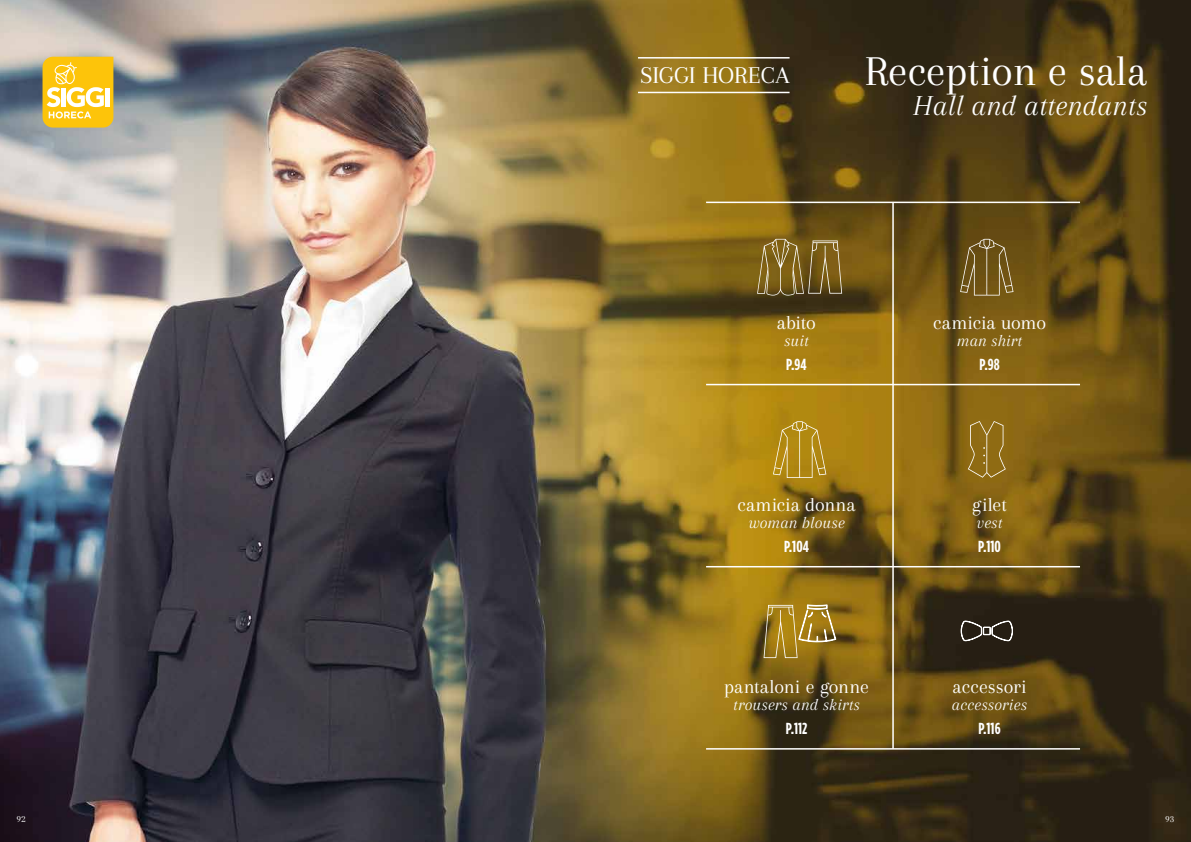
<style>
.page{position:relative;width:1191px;height:842px;background:#fff}
.page>*{position:absolute;margin:0;border:0;box-sizing:border-box;transform-origin:0 0}
.t1{font:44px "Arapey";color:#fff}
.t2{font:italic 30px "Arapey";color:#fff}
.t3{font:25px "Arapey";letter-spacing:-.01em;color:#fff}
.t4{font:20px "Arapey";color:#fff}
.t5{font:italic 17px "Arapey";letter-spacing:.01em;color:#fff}
.t6{font:700 16px "Gotham Condensed";letter-spacing:.01em;color:#fff}
.t7{font:10px "Arapey";color:#fff}
</style>
<div class="page">
<img style="left:0;top:0;width:1191px;height:842px">
<svg style="left:43px;top:57px;width:70px;height:71px;background:#fbcf3f"></svg>
<hr style="left:706px;top:384px;width:374px;height:1px;background:#fff">
<hr style="left:706px;top:566px;width:374px;height:1px;background:#fff">
<hr style="left:706px;top:748px;width:374px;height:2px;background:#fff">
<hr style="left:706px;top:202px;width:374px;height:1px;background:#fff">
<hr style="left:892px;top:202px;width:1px;height:547px;background:#fff">
<svg style="left:757px;top:239px;width:85px;height:57px;background:#836a2f"></svg>
<svg style="left:960px;top:239px;width:53px;height:57px;background:#7a622c"></svg>
<svg style="left:967px;top:421px;width:39px;height:57px;background:#987727"></svg>
<svg style="left:960px;top:621px;width:53px;height:20px"></svg>
<svg style="left:773px;top:421px;width:53px;height:57px;background:#b99429"></svg>
<svg style="left:763px;top:604px;width:73px;height:54px;background:#a88832"></svg>
<hr style="left:638px;top:57px;width:151px;height:2px;background:#fff">
<hr style="left:638px;top:92px;width:151px;height:1px;background:#fff">
<p class="t3" style="left:640px;top:61px;width:151px">SIGGI HORECA</p>
<h1 class="t1" style="left:865px;top:46px;width:284px">Reception e sala</h1>
<h2 class="t2" style="left:912px;top:89px;width:236px">Hall and attendants</h2>
<p class="t4" style="left:777px;top:311px;width:41px">abito</p>
<p class="t5" style="left:784px;top:331px;width:26px">suit</p>
<p class="t6" style="left:786px;top:355px;width:22px">P.94</p>
<p class="t4" style="left:737px;top:494px;width:120px">camicia donna</p>
<p class="t5" style="left:748px;top:514px;width:98px">woman blouse</p>
<p class="t6" style="left:784px;top:538px;width:27px">P.104</p>
<p class="t4" style="left:933px;top:311px;width:114px">camicia uomo</p>
<p class="t5" style="left:957px;top:331px;width:67px">man shirt</p>
<p class="t6" style="left:979px;top:355px;width:22px">P.98</p>
<p class="t4" style="left:972px;top:494px;width:36px">gilet</p>
<p class="t5" style="left:976px;top:514px;width:27px">vest</p>
<p class="t6" style="left:978px;top:538px;width:24px">P.110</p>
<p class="t4" style="left:724px;top:676px;width:146px">pantaloni e gonne</p>
<p class="t5" style="left:733px;top:696px;width:129px">trousers and skirts</p>
<p class="t6" style="left:786px;top:720px;width:23px">P.112</p>
<p class="t4" style="left:952px;top:676px;width:75px">accessori</p>
<p class="t5" style="left:951px;top:696px;width:77px">accessories</p>
<p class="t6" style="left:978px;top:720px;width:24px">P.116</p>
<p class="t7" style="left:17px;top:814px;width:11px">92</p>
<p class="t7" style="left:1165px;top:814px;width:11px">93</p>
</div>
